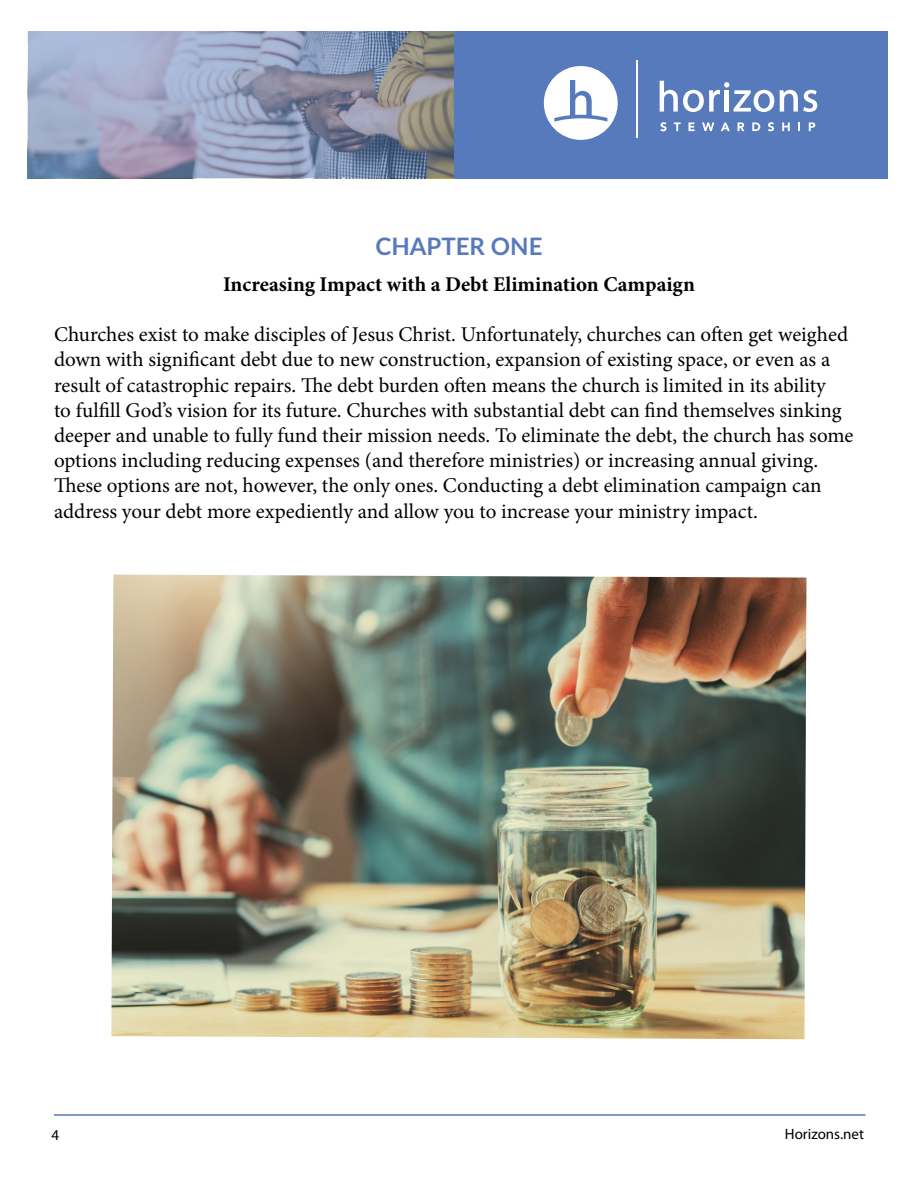
<style>
.page{position:relative;width:918px;height:1188px;background:#fff}
.page>*{position:absolute;margin:0;border:0;box-sizing:border-box;transform-origin:0 0}
.t1{font:700 24px "Lato";color:#587abc}
.t2{font:21px/25.2px "Minion Pro";color:#000}
.t3{font:700 21px "Minion Pro";color:#000}
.t4{font:15px "Myriad Pro";color:#000}
</style>
<div class="page">
<hr style="left:54px;top:1114px;width:811px;height:2px;background:#587abc">
<div style="left:454px;top:31px;width:433px;height:147px;background:#577abd"></div>
<div style="left:544px;top:66px;width:74px;height:74px;background:#fff;border-radius:50%"></div>
<svg style="left:554px;top:80px;width:53px;height:42px"></svg>
<svg style="left:660px;top:122px;width:7px;height:9px"></svg>
<svg style="left:674px;top:122px;width:7px;height:9px"></svg>
<svg style="left:689px;top:122px;width:6px;height:9px"></svg>
<svg style="left:702px;top:122px;width:12px;height:9px"></svg>
<svg style="left:721px;top:122px;width:9px;height:9px"></svg>
<svg style="left:738px;top:122px;width:6px;height:9px"></svg>
<svg style="left:752px;top:122px;width:8px;height:9px"></svg>
<svg style="left:768px;top:122px;width:6px;height:9px"></svg>
<svg style="left:782px;top:122px;width:8px;height:9px"></svg>
<svg style="left:798px;top:122px;width:2px;height:9px"></svg>
<svg style="left:809px;top:122px;width:6px;height:9px"></svg>
<hr style="left:636px;top:60px;width:2px;height:78px;background:#fff">
<svg style="left:660px;top:81px;width:114px;height:31px"></svg>
<svg style="left:780px;top:90px;width:37px;height:22px"></svg>
<svg style="left:28px;top:31px;width:426px;height:147px;background:#929ab3"></svg>
<img style="left:111px;top:575px;width:695px;height:464px">
<p class="t1" style="left:375px;top:228px;width:168px">CHAPTER ONE</p>
<p class="t3" style="left:223px;top:269px;width:473px">Increasing Impact with a Debt Elimination Campaign</p>
<p class="t2" style="left:54px;top:322px;width:801px">Churches exist to make disciples of Jesus Christ. Unfortunately, churches can often get weighed down with significant debt due to new construction, expansion of existing space, or even as a result of catastrophic repairs. The debt burden often means the church is limited in its ability<br>to fulfill God’s vision for its future. Churches with substantial debt can find themselves sinking deeper and unable to fully fund their mission needs. To eliminate the debt, the church has some options including reducing expenses (and therefore ministries) or increasing annual giving.<br>These options are not, however, the only ones. Conducting a debt elimination campaign can address your debt more expediently and allow you to increase your ministry impact.</p>
<p class="t4" style="left:52px;top:1126px;width:9px">4</p>
<p class="t4" style="left:785px;top:1125px;width:81px">Horizons.net</p>
</div>
